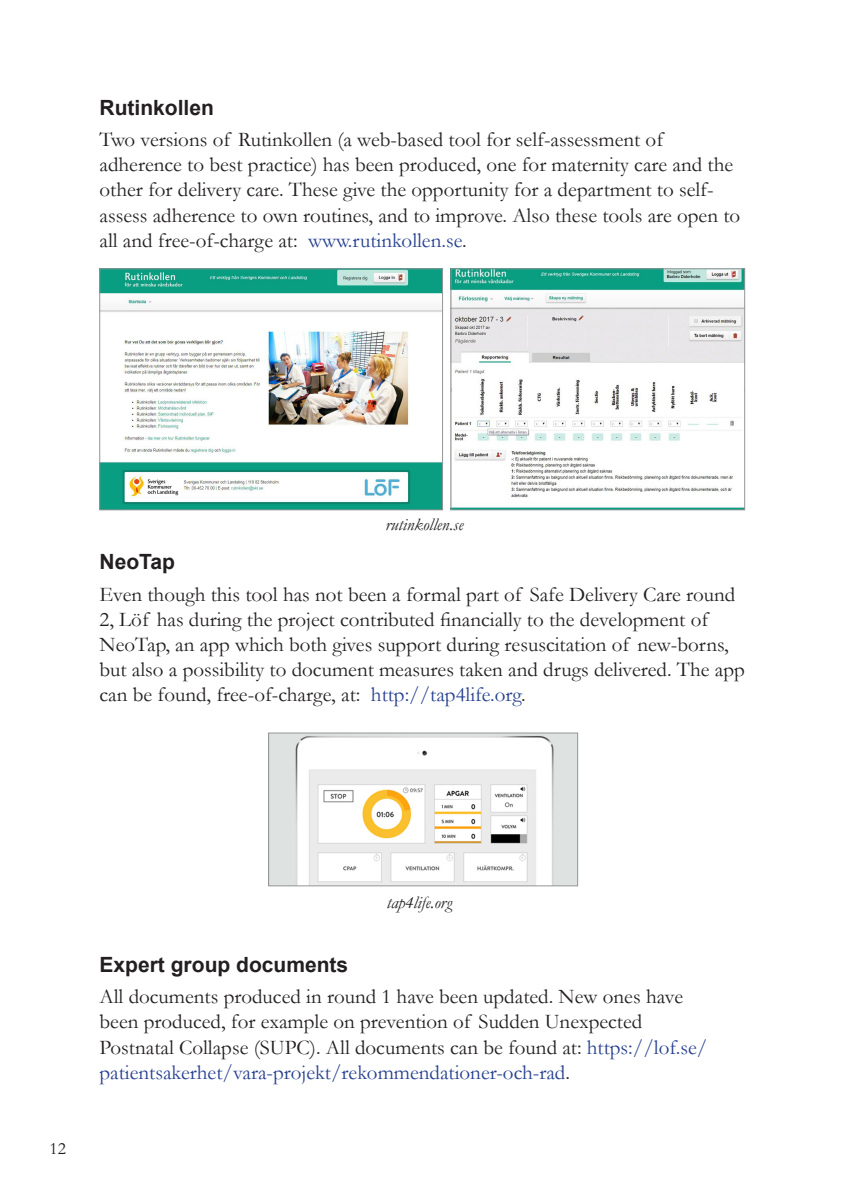
<style>
.page{position:relative;width:844px;height:1191px;background:#fff}
.page>*{position:absolute;margin:0;border:0;box-sizing:border-box;transform-origin:0 0}
.t1{font:21px/25.2px "Garamond";color:#231f20}
.t2{font:700 21px "Arial";color:#231f20}
.t3{font:italic 17.5px "Garamond";color:#231f20}
.t4{font:17.5px "Garamond";color:#231f20}
.s1{color:#253f8e}
</style>
<div class="page">
<img style="left:101px;top:270px;width:340px;height:238px">
<div style="left:99px;top:268px;width:344px;height:242px;border:1px solid #939598"></div>
<img style="left:452px;top:270px;width:291px;height:238px">
<div style="left:450px;top:268px;width:295px;height:242px;border:1px solid #939598"></div>
<img style="left:270px;top:734px;width:306px;height:150px">
<div style="left:268px;top:732px;width:310px;height:154px;border:1px solid #939598"></div>
<p class="t2" style="left:99px;top:93px;width:116px">Rutinkollen</p>
<p class="t1" style="left:99px;top:126px;width:642px">Two versions of Rutinkollen (a web-based tool for self-assessment of adherence to best practice) has been produced, one for maternity care and the other for delivery care. These give the opportunity for a department to self&shy;assess adherence to own routines, and to improve. Also these tools are open to all and free-of-charge at: <span class="s1">www.rutinkollen.se</span>.</p>
<p class="t3" style="left:385px;top:512px;width:80px">rutinkollen.se</p>
<p class="t2" style="left:99px;top:547px;width:77px">NeoTap</p>
<p class="t1" style="left:99px;top:581px;width:646px">Even though this tool has not been a formal part of Safe Delivery Care round 2, Löf has during the project contributed financially to the development of NeoTap, an app which both gives support during resuscitation of new-borns, but also a possibility to document measures taken and drugs delivered. The app can be found, free-of-charge, at: <span class="s1">http://tap4life.org</span>.</p>
<p class="t4" style="left:50px;top:1136px;width:18px">12</p>
<p class="t3" style="left:386px;top:890px;width:67px">tap4life.org</p>
<p class="t2" style="left:99px;top:950px;width:250px">Expert group documents</p>
<p class="t1" style="left:99px;top:983px;width:609px">All documents produced in round 1 have been updated. New ones have been produced, for example on prevention of Sudden Unexpected Postnatal Collapse (SUPC). All documents can be found at: <span class="s1">https://lof.se/ patientsakerhet/vara-projekt/rekommendationer-och-rad</span>.</p>
</div>
